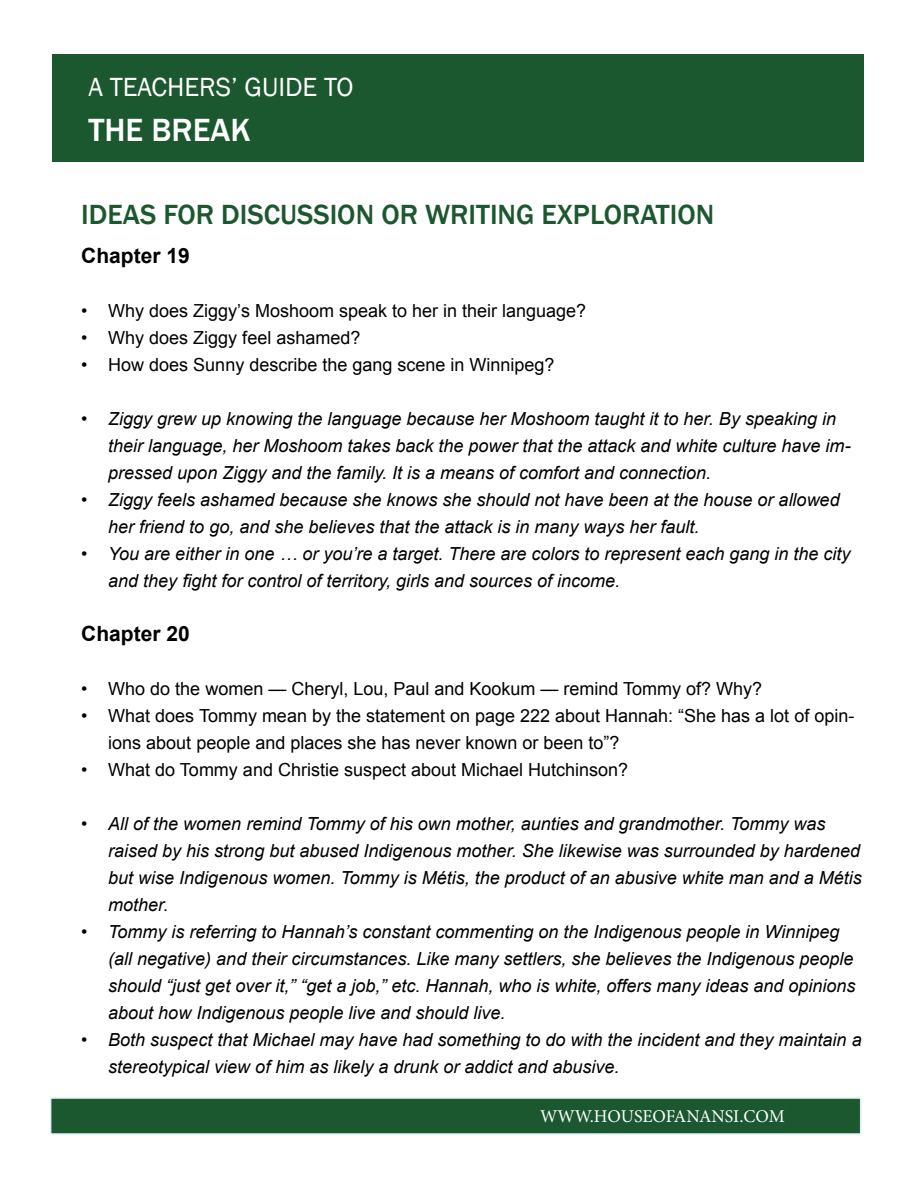
<style>
.page{position:relative;width:918px;height:1188px;background:#fff}
.page>*{position:absolute;margin:0;border:0;box-sizing:border-box;transform-origin:0 0}
.t1{font:500 33px "Franklin Gothic";color:#fff}
.t2{font:500 28.5px "Franklin Gothic";color:#1c582f}
.t3{font:27px "Franklin Gothic";color:#fff}
.t4{font:700 21px "Arial";color:#000}
.t5{font:italic 18px/27px "Arial";color:#000}
.t6{font:18px/27px "Arial";color:#000}
.t7{font:18px "Minion Pro";letter-spacing:-.005em;color:#fff}
</style>
<div class="page">
<div style="left:52px;top:54px;width:812px;height:108px;background:#1c582f"></div>
<div style="left:50px;top:1097px;width:811px;height:38px;background:#1c582f;border:2px solid #daeef7"></div>
<h3 class="t3" style="left:88px;top:70px;width:267px">A TEACHERS’ GUIDE TO</h3>
<h1 class="t1" style="left:88px;top:109px;width:164px">THE BREAK</h1>
<h2 class="t2" style="left:81px;top:197px;width:634px">IDEAS FOR DISCUSSION OR WRITING EXPLORATION</h2>
<p class="t4" style="left:81px;top:242px;width:110px">Chapter 19</p>
<p class="t6" style="left:81px;top:298px;width:506px">• Why does Ziggy’s Moshoom speak to her in their language?</p>
<p class="t6" style="left:81px;top:325px;width:281px">• Why does Ziggy feel ashamed?</p>
<p class="t6" style="left:81px;top:352px;width:475px">• How does Sunny describe the gang scene in Winnipeg?</p>
<p class="t5" style="left:108px;top:406px;width:744px;text-indent:-27px">• Ziggy grew up knowing the language because her Moshoom taught it to her. By speaking in their language, her Moshoom takes back the power that the attack and white culture have im&shy;pressed upon Ziggy and the family. It is a means of comfort and connection.</p>
<p class="t5" style="left:108px;top:487px;width:733px;text-indent:-27px">• Ziggy feels ashamed because she knows she should not have been at the house or allowed her friend to go, and she believes that the attack is in many ways her fault.</p>
<p class="t5" style="left:108px;top:541px;width:744px;text-indent:-27px">• You are either in one … or you’re a target. There are colors to represent each gang in the city and they fight for control of territory, girls and sources of income.</p>
<p class="t4" style="left:81px;top:620px;width:110px">Chapter 20</p>
<p class="t6" style="left:81px;top:676px;width:682px">• Who do the women — Cheryl, Lou, Paul and Kookum — remind Tommy of? Why?</p>
<p class="t6" style="left:108px;top:703px;width:748px;text-indent:-27px">• What does Tommy mean by the statement on page 222 about Hannah: “She has a lot of opin&shy;ions about people and places she has never known or been to”?</p>
<p class="t6" style="left:81px;top:757px;width:548px">• What do Tommy and Christie suspect about Michael Hutchinson?</p>
<p class="t5" style="left:108px;top:811px;width:755px;text-indent:-27px">• All of the women remind Tommy of his own mother, aunties and grandmother. Tommy was raised by his strong but abused Indigenous mother. She likewise was surrounded by hardened but wise Indigenous women. Tommy is Métis, the product of an abusive white man and a Métis mother.</p>
<p class="t5" style="left:108px;top:919px;width:749px;text-indent:-27px">• Tommy is referring to Hannah’s constant commenting on the Indigenous people in Winnipeg (all negative) and their circumstances. Like many settlers, she believes the Indigenous people should “just get over it,” “get a job,” etc. Hannah, who is white, offers many ideas and opinions about how Indigenous people live and should live.</p>
<p class="t5" style="left:108px;top:1027px;width:755px;text-indent:-27px">• Both suspect that Michael may have had something to do with the incident and they maintain a stereotypical view of him as likely a drunk or addict and abusive.</p>
<p class="t7" style="left:540px;top:1104px;width:246px">WWW.HOUSEOFANANSI.COM</p>
</div>
